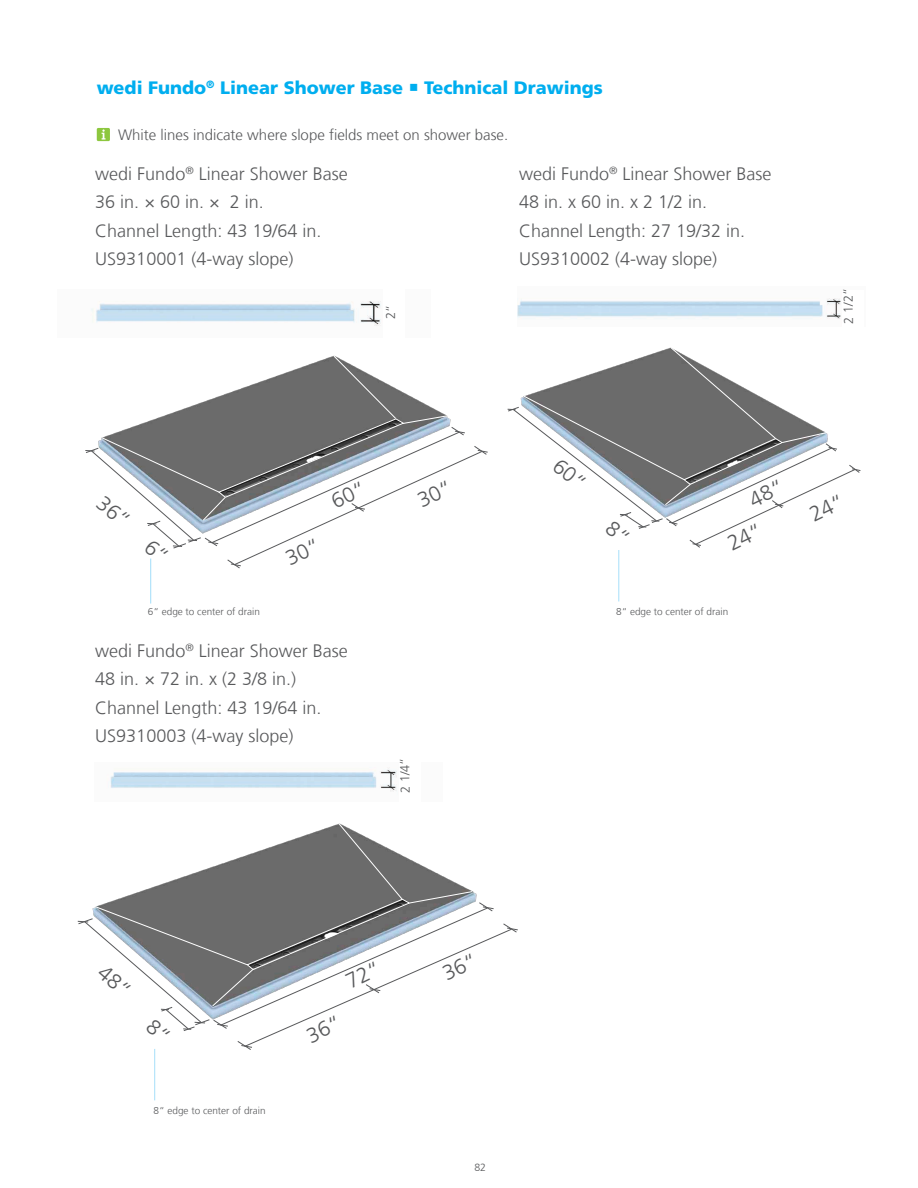
<style>
.page{position:relative;width:918px;height:1188px;background:#fff}
.page>*{position:absolute;margin:0;border:0;box-sizing:border-box;transform-origin:0 0}
.t1{font:300 18px/28.5px "Frutiger LT Com";color:#58595b}
.t2{font:900 18px "Frutiger LT Com";color:#00aeef}
.t3{font:300 15px "Frutiger LT Com";color:#58595b}
.t4{font:300 12.9px "Frutiger LT Com";color:#58595b}
.t5{font:300 10.5px "Frutiger LT Com";color:#58595b}
.t6{font:300 10.05px "Frutiger LT Com";color:#58595b}
</style>
<div class="page">
<img style="left:110px;top:767px;width:287px;height:25px">
<hr style="left:150px;top:559px;width:1px;height:45px;background:#ace1fa">
<hr style="left:618px;top:550px;width:1px;height:51px;background:#ace1fa">
<img style="left:91px;top:301px;width:290px;height:25px">
<img style="left:517px;top:298px;width:324px;height:21px">
<hr style="left:154px;top:1049px;width:1px;height:51px;background:#ace1fa">
<div style="left:97px;top:128px;width:13px;height:13px;background:#8dc73f"></div>
<svg style="left:102px;top:129px;width:4px;height:11px"></svg>
<svg style="left:85px;top:355px;width:403px;height:214px"></svg>
<svg style="left:507px;top:347px;width:354px;height:204px"></svg>
<svg style="left:77px;top:823px;width:441px;height:228px"></svg>
<p class="t2" style="left:97px;top:77px;width:508px">wedi Fundo<sup>®</sup> Linear Shower Base ○ Technical Drawings</p>
<p class="t3" style="left:118px;top:126px;width:392px">White lines indicate where slope fields meet on shower base.</p>
<p class="t1" style="left:95px;top:159px;width:254px">wedi Fundo<sup>®</sup> Linear Shower Base<br>36 in. × 60 in. × 2 in.<br>Channel Length: 43 19/64 in.<br>US9310001 (4-way slope)</p>
<p class="t1" style="left:519px;top:159px;width:254px">wedi Fundo<sup>®</sup> Linear Shower Base<br>48 in. x 60 in. x 2 1/2 in.<br>Channel Length: 27 19/32 in.<br>US9310002 (4-way slope)</p>
<p class="t4" style="left:841px;top:324px;width:37px;rotate:-91deg">2 1/2“</p>
<p class="t6" style="left:148px;top:605px;width:113px">6“ edge to center of drain</p>
<p class="t6" style="left:616px;top:605px;width:113px">8“ edge to center of drain</p>
<p class="t1" style="left:95px;top:636px;width:254px">wedi Fundo<sup>®</sup> Linear Shower Base<br>48 in. × 72 in. x (2 3/8 in.)<br>Channel Length: 43 19/64 in.<br>US9310003 (4-way slope)</p>
<p class="t4" style="left:398px;top:793px;width:37px;rotate:-91deg">2 1/4“</p>
<p class="t6" style="left:154px;top:1104px;width:113px">8“ edge to center of drain</p>
<p class="t5" style="left:474px;top:1161px;width:13px">82</p>
</div>
